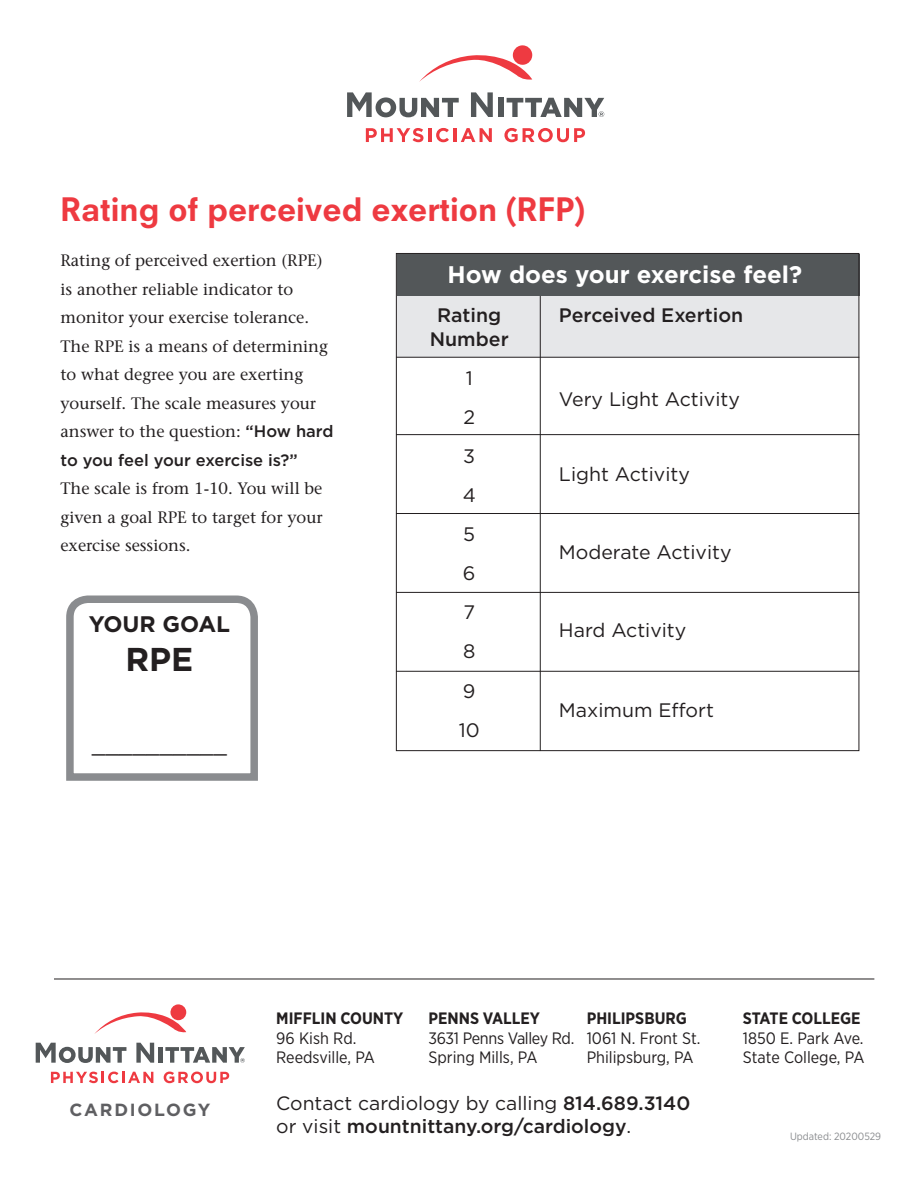
<style>
.page{position:relative;width:918px;height:1188px;background:#fff}
.page>*{position:absolute;margin:0;border:0;box-sizing:border-box;transform-origin:0 0}
.t1{font:700 33px "Gotham";color:#231f20}
.t2{font:800 31.5px "Neuzeit SLT Std";color:#ee3a41}
.t3{font:700 24px "Gotham";color:#fff}
.t4{font:22.5px "Gotham";color:#231f20}
.t5{font:700 22.5px "Gotham";color:#231f20}
.t6{font:19.5px/39.2px "Gotham";color:#231f20;text-align:center}
.t7{font:500 19.5px/23.4px "Gotham";color:#231f20;text-align:center}
.t8{font:500 19.35px/23.1px "Gotham";color:#231f20}
.t9{font:700 17.55px "Gotham";letter-spacing:.1em;color:#5f5f62}
.t10{font:500 16.5px/28.5px "Stone Serif Std";color:#231f20}
.t11{font:16.5px/19.8px "Gotham Narrow";color:#231f20}
.t12{font:700 16.5px "Gotham Narrow";color:#231f20}
.t13{font:16.5px/19.8px "Gotham Narrow";letter-spacing:-.02em;color:#231f20}
.t14{font:500 16.5px "Gotham";color:#231f20}
.t15{font:10.5px "Gotham Narrow";color:#8a8c8f}
.s1{font-family:"Gotham"}
.s2{font-weight:400}
</style>
<div class="page">
<svg style="left:419px;top:45px;width:114px;height:37px"></svg>
<svg style="left:347px;top:92px;width:112px;height:25px"></svg>
<svg style="left:471px;top:92px;width:22px;height:25px"></svg>
<div style="left:498px;top:98px;width:6px;height:19px;background:#535759"></div>
<svg style="left:507px;top:98px;width:97px;height:19px"></svg>
<svg style="left:366px;top:128px;width:58px;height:14px"></svg>
<hr style="left:428px;top:128px;width:3px;height:14px;background:#ee3a41">
<svg style="left:436px;top:128px;width:13px;height:14px"></svg>
<hr style="left:453px;top:128px;width:4px;height:14px;background:#ee3a41">
<svg style="left:461px;top:128px;width:31px;height:14px"></svg>
<svg style="left:504px;top:128px;width:81px;height:14px"></svg>
<div style="left:170px;top:1004px;width:17px;height:17px;background:#ee3a41;border-radius:50%"></div>
<svg style="left:94px;top:1012px;width:92px;height:22px"></svg>
<svg style="left:36px;top:1043px;width:90px;height:20px"></svg>
<svg style="left:136px;top:1043px;width:18px;height:20px"></svg>
<hr style="left:159px;top:1047px;width:4px;height:16px;background:#535759">
<svg style="left:165px;top:1047px;width:80px;height:16px"></svg>
<svg style="left:51px;top:1072px;width:102px;height:11px"></svg>
<svg style="left:164px;top:1072px;width:65px;height:11px"></svg>
<div style="left:397px;top:296px;width:461px;height:61px;background:#e6e7e9"></div>
<div style="left:397px;top:254px;width:462px;height:41px;background:#535759"></div>
<hr style="left:396px;top:357px;width:463px;height:1px;background:#231f20">
<hr style="left:396px;top:434px;width:463px;height:1px;background:#231f20">
<hr style="left:396px;top:513px;width:463px;height:1px;background:#231f20">
<hr style="left:396px;top:592px;width:463px;height:1px;background:#231f20">
<hr style="left:396px;top:671px;width:463px;height:1px;background:#231f20">
<hr style="left:540px;top:296px;width:1px;height:455px;background:#231f20">
<svg style="left:66px;top:595px;width:192px;height:186px"></svg>
<hr style="left:54px;top:979px;width:820px;height:1px;background:#231f20">
<h2 class="t2" style="left:60px;top:190px;width:526px">Rating of perceived exertion (RFP)</h2>
<p class="t10" style="left:60px;top:246px;width:275px">Rating of perceived exertion (RPE) is another reliable indicator to monitor your exercise tolerance.<br>The RPE is a means of determining to what degree you are exerting yourself. The scale measures your answer to the question: <span class="s1">“How hard</span></p>
<p class="t14" style="left:60px;top:449px;width:239px">to you feel your exercise is?”</p>
<p class="t10" style="left:60px;top:474px;width:264px;text-align:justify">The scale is from 1-10. You will be given a goal RPE to target for your exercise sessions.</p>
<h3 class="t5" style="left:89px;top:609px;width:143px">YOUR GOAL</h3>
<h1 class="t1" style="left:125px;top:638px;width:70px">RPE</h1>
<h3 class="t4" style="left:92px;top:730px;width:136px">__________</h3>
<h3 class="t3" style="left:448px;top:258px;width:356px">How does your exercise feel?</h3>
<p class="t7" style="left:430px;top:304px;width:80px">Rating<br>Number</p>
<p class="t6" style="left:459px;top:358px;width:22px">1<br>2<br>3<br>4<br>5<br>6<br>7<br>8<br>9<br>10</p>
<p class="t7" style="left:559px;top:304px;width:186px">Perceived Exertion</p>
<p class="t6" style="left:559px;top:379px;width:182px">Very Light Activity</p>
<p class="t6" style="left:559px;top:454px;width:132px">Light Activity</p>
<p class="t6" style="left:559px;top:532px;width:174px">Moderate Activity</p>
<p class="t6" style="left:559px;top:610px;width:129px">Hard Activity</p>
<p class="t6" style="left:559px;top:690px;width:157px">Maximum Effort</p>
<p class="t12" style="left:276px;top:1007px;width:129px">MIFFLIN COUNTY</p>
<p class="t11" style="left:276px;top:1028px;width:100px">96 Kish Rd.<br>Reedsville, PA</p>
<p class="t12" style="left:428px;top:1007px;width:113px">PENNS VALLEY</p>
<p class="t13" style="left:428px;top:1028px;width:147px">3631 Penns Valley Rd.<br>Spring Mills, PA</p>
<p class="t12" style="left:587px;top:1007px;width:102px">PHILIPSBURG</p>
<p class="t11" style="left:587px;top:1028px;width:115px">1061 N. Front St.<br>Philipsburg, PA</p>
<p class="t12" style="left:743px;top:1007px;width:119px">STATE COLLEGE</p>
<p class="t11" style="left:743px;top:1028px;width:123px">1850 E. Park Ave.<br>State College, PA</p>
<p class="t9" style="left:70px;top:1098px;width:143px">CARDIOLOGY</p>
<p class="t8" style="left:276px;top:1091px;width:416px"><span class="s2">Contact cardiology by calling</span> 814.689.3140 <span class="s2">or visit</span> mountnittany.org/cardiology<span class="s2">.</span></p>
<p class="t15" style="left:790px;top:1130px;width:93px">Updated: 20200529</p>
</div>
